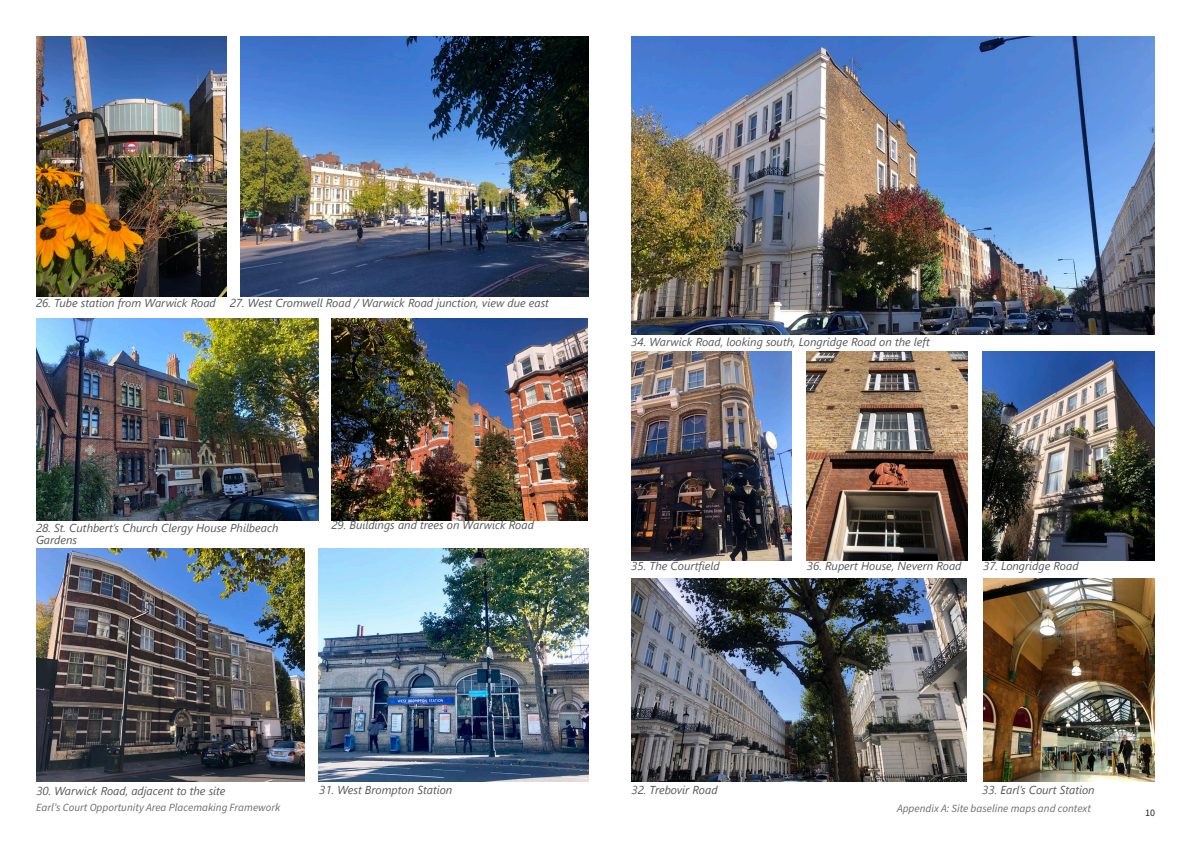
<style>
.page{position:relative;width:1191px;height:842px;background:#fff}
.page>*{position:absolute;margin:0;border:0;box-sizing:border-box;transform-origin:0 0}
.t1{font:italic 11.5px/12.4px "Segoe UI";color:#57585a}
.t2{font:italic 11px "Source Sans Pro";color:#6c6d70}
.t3{font:10px "Source Sans Pro";color:#231f20}
</style>
<div class="page">
<img style="left:807px;top:352px;width:160px;height:208px">
<img style="left:982px;top:352px;width:173px;height:208px">
<img style="left:983px;top:579px;width:172px;height:202px">
<img style="left:36px;top:36px;width:190px;height:261px">
<img style="left:631px;top:36px;width:524px;height:298px">
<img style="left:631px;top:352px;width:161px;height:208px">
<img style="left:631px;top:579px;width:336px;height:202px">
<img style="left:240px;top:36px;width:348px;height:261px">
<img style="left:36px;top:318px;width:282px;height:202px">
<img style="left:331px;top:318px;width:256px;height:202px">
<img style="left:36px;top:549px;width:269px;height:232px">
<img style="left:318px;top:549px;width:270px;height:232px">
<p class="t1" style="left:36px;top:295px;width:181px">26. Tube station from Warwick Road</p>
<p class="t1" style="left:230px;top:295px;width:321px">27. West Cromwell Road / Warwick Road junction, view due east</p>
<p class="t1" style="left:36px;top:520px;width:244px">28. St. Cuthbert’s Church Clergy House Philbeach<br>Gardens</p>
<p class="t1" style="left:331px;top:517px;width:204px">29. Buildings and trees on Warwick Road</p>
<p class="t1" style="left:631px;top:334px;width:300px">34. Warwick Road, looking south, Longridge Road on the left</p>
<p class="t1" style="left:631px;top:558px;width:90px">35. The Courtfield</p>
<p class="t1" style="left:807px;top:558px;width:156px">36. Rupert House, Nevern Road</p>
<p class="t1" style="left:983px;top:558px;width:97px">37. Longridge Road</p>
<p class="t1" style="left:36px;top:783px;width:191px">30. Warwick Road, adjacent to the site</p>
<p class="t1" style="left:319px;top:782px;width:134px">31. West Brompton Station</p>
<p class="t1" style="left:631px;top:782px;width:88px">32. Trebovir Road</p>
<p class="t1" style="left:982px;top:782px;width:114px">33. Earl’s Court Station</p>
<p class="t2" style="left:36px;top:800px;width:246px">Earl’s Court Opportunity Area Placemaking Framework</p>
<p class="t2" style="left:897px;top:801px;width:195px">Appendix A: Site baseline maps and context</p>
<p class="t3" style="left:1145px;top:806px;width:11px">10</p>
</div>
